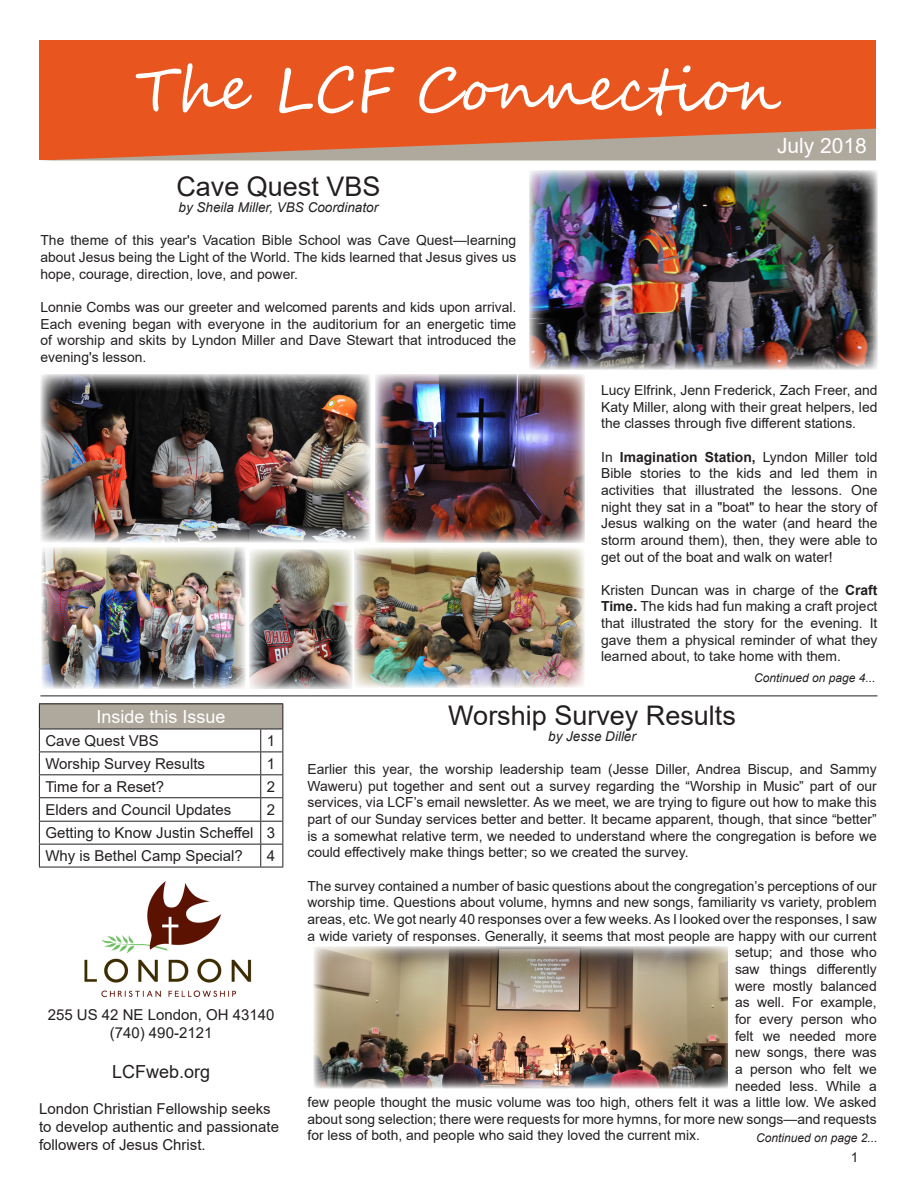
<style>
.page{position:relative;width:918px;height:1188px;background:#fff}
.page>*{position:absolute;margin:0;border:0;box-sizing:border-box;transform-origin:0 0}
.body_text{font:60px "Segoe Script";color:#fff}
.t1{font:27px "Arial";color:#231f20}
.body_text-2{font:21px "Arial";color:#fff}
.t2{font:18px "Arial";color:#fff}
.body_text-3{font:18px "Arial";color:#231f20}
.body_text-4{font:15px "Arial";color:#231f20}
.body_text-5{font:13.8px/16.6px "Arial";color:#231f20;text-align:justify}
.by_author{font:italic 13.5px "Arial";color:#231f20}
.t3{font:13.5px "Arial";color:#231f20}
.continued_TO{font:italic 12px "Arial";color:#231f20}
.s1{font-weight:700}
</style>
<div class="page">
<img style="left:84px;top:881px;width:168px;height:117px">
<hr style="left:40px;top:696px;width:838px;height:1px;background:#231f20">
<svg style="left:39px;top:704px;width:245px;height:164px"></svg>
<div style="left:39px;top:40px;width:837px;height:120px;background:#e8551f"></div>
<svg style="left:54px;top:128px;width:823px;height:32px"></svg>
<img style="left:529px;top:170px;width:349px;height:200px">
<img style="left:375px;top:374px;width:210px;height:169px">
<img style="left:354px;top:548px;width:231px;height:140px">
<img style="left:314px;top:946px;width:414px;height:142px">
<img style="left:249px;top:549px;width:103px;height:140px">
<img style="left:40px;top:374px;width:330px;height:168px">
<img style="left:42px;top:547px;width:203px;height:141px">
<p class="body_text" style="left:135px;top:41px;width:648px">The LCF Connection</p>
<p class="body_text-2" style="left:777px;top:131px;width:91px">July 2018</p>
<p class="t1" style="left:176px;top:168px;width:206px">Cave Quest VBS</p>
<p class="by_author" style="left:179px;top:199px;width:201px">by Sheila Miller, VBS Coordinator</p>
<p class="body_text-5" style="left:40px;top:232px;width:477px">The theme of this year's Vacation Bible School was Cave Quest—learning about Jesus being the Light of the World. The kids learned that Jesus gives us hope, courage, direction, love, and power.</p>
<p class="body_text-5" style="left:40px;top:299px;width:477px">Lonnie Combs was our greeter and welcomed parents and kids upon arrival.<br>Each evening began with everyone in the auditorium for an energetic time of worship and skits by Lyndon Miller and Dave Stewart that introduced the evening's lesson.</p>
<p class="body_text-5" style="left:601px;top:382px;width:278px">Lucy Elfrink, Jenn Frederick, Zach Freer, and Katy Miller, along with their great helpers, led the classes through five different stations.</p>
<p class="body_text-5" style="left:601px;top:448px;width:278px">In <span class="s1">Imagination Station,</span> Lyndon Miller told Bible stories to the kids and led them in activities that illustrated the lessons. One night they sat in a "boat" to hear the story of Jesus walking on the water (and heard the storm around them), then, they were able to get out of the boat and walk on water!</p>
<p class="body_text-5" style="left:601px;top:582px;width:278px">Kristen Duncan was in charge of the <span class="s1">Craft Time.</span> The kids had fun making a craft project that illustrated the story for the evening. It gave them a physical reminder of what they learned about, to take home with them.</p>
<p class="continued_TO" style="left:754px;top:670px;width:123px">Continued on page 4...</p>
<p class="t2" style="left:97px;top:704px;width:131px">Inside this Issue</p>
<p class="body_text-4" style="left:45px;top:730px;width:115px">Cave Quest VBS</p>
<p class="body_text-4" style="left:267px;top:730px;width:10px">1</p>
<p class="body_text-4" style="left:45px;top:753px;width:161px">Worship Survey Results</p>
<p class="body_text-4" style="left:267px;top:753px;width:10px">1</p>
<p class="body_text-4" style="left:45px;top:776px;width:120px">Time for a Reset?</p>
<p class="body_text-4" style="left:267px;top:776px;width:10px">2</p>
<p class="body_text-4" style="left:45px;top:799px;width:187px">Elders and Council Updates</p>
<p class="body_text-4" style="left:267px;top:799px;width:10px">2</p>
<p class="body_text-4" style="left:45px;top:823px;width:210px">Getting to Know Justin Scheffel</p>
<p class="body_text-4" style="left:267px;top:823px;width:10px">3</p>
<p class="body_text-4" style="left:45px;top:845px;width:199px">Why is Bethel Camp Special?</p>
<p class="body_text-4" style="left:267px;top:845px;width:10px">4</p>
<p class="body_text-4" style="left:48px;top:1005px;width:228px">255 US 42 NE London, OH 43140</p>
<p class="body_text-4" style="left:110px;top:1023px;width:104px">(740) 490-2121</p>
<p class="body_text-3" style="left:112px;top:1059px;width:100px">LCFweb.org</p>
<p class="body_text-4" style="left:39px;top:1098px;width:233px">London Christian Fellowship seeks</p>
<p class="body_text-4" style="left:39px;top:1116px;width:242px">to develop authentic and passionate</p>
<p class="body_text-4" style="left:39px;top:1134px;width:168px">followers of Jesus Christ.</p>
<p class="t1" style="left:448px;top:697px;width:289px">Worship Survey Results</p>
<p class="by_author" style="left:548px;top:727px;width:89px">by Jesse Diller</p>
<p class="body_text-5" style="left:308px;top:761px;width:571px">Earlier this year, the worship leadership team (Jesse Diller, Andrea Biscup, and Sammy Waweru) put together and sent out a survey regarding the “Worship in Music” part of our services, via LCF’s email newsletter. As we meet, we are trying to figure out how to make this part of our Sunday services better and better. It became apparent, though, that since “better” is a somewhat relative term, we needed to understand where the congregation is before we could effectively make things better; so we created the survey.</p>
<p class="body_text-5" style="left:308px;top:877px;width:571px">The survey contained a number of basic questions about the congregation’s perceptions of our</p>
<p class="body_text-5" style="left:308px;top:894px;width:571px">worship time. Questions about volume, hymns and new songs, familiarity vs variety, problem</p>
<p class="body_text-5" style="left:308px;top:911px;width:571px">areas, etc. We got nearly 40 responses over a few weeks. As I looked over the responses, I saw</p>
<p class="body_text-5" style="left:308px;top:927px;width:571px">a wide variety of responses. Generally, it seems that most people are happy with our current</p>
<p class="body_text-5" style="left:735px;top:944px;width:143px">setup; and those who</p>
<p class="body_text-5" style="left:735px;top:961px;width:143px">saw things differently</p>
<p class="body_text-5" style="left:735px;top:977px;width:143px">were mostly balanced</p>
<p class="body_text-5" style="left:735px;top:994px;width:143px">as well. For example,</p>
<p class="body_text-5" style="left:735px;top:1011px;width:143px">for every person who</p>
<p class="body_text-5" style="left:735px;top:1027px;width:143px">felt we needed more</p>
<p class="body_text-5" style="left:735px;top:1044px;width:143px">new songs, there was</p>
<p class="body_text-5" style="left:735px;top:1061px;width:143px">a person who felt we</p>
<p class="body_text-5" style="left:735px;top:1077px;width:143px">needed less. While a</p>
<p class="body_text-5" style="left:308px;top:1094px;width:571px">few people thought the music volume was too high, others felt it was a little low. We asked</p>
<p class="body_text-5" style="left:308px;top:1111px;width:571px">about song selection; there were requests for more hymns, for more new songs—and requests</p>
<p class="body_text-5" style="left:308px;top:1127px;width:394px">for less of both, and people who said they loved the current mix.</p>
<p class="continued_TO" style="left:756px;top:1130px;width:123px">Continued on page 2...</p>
<p class="t3" style="left:851px;top:1148px;width:9px">1</p>
</div>
